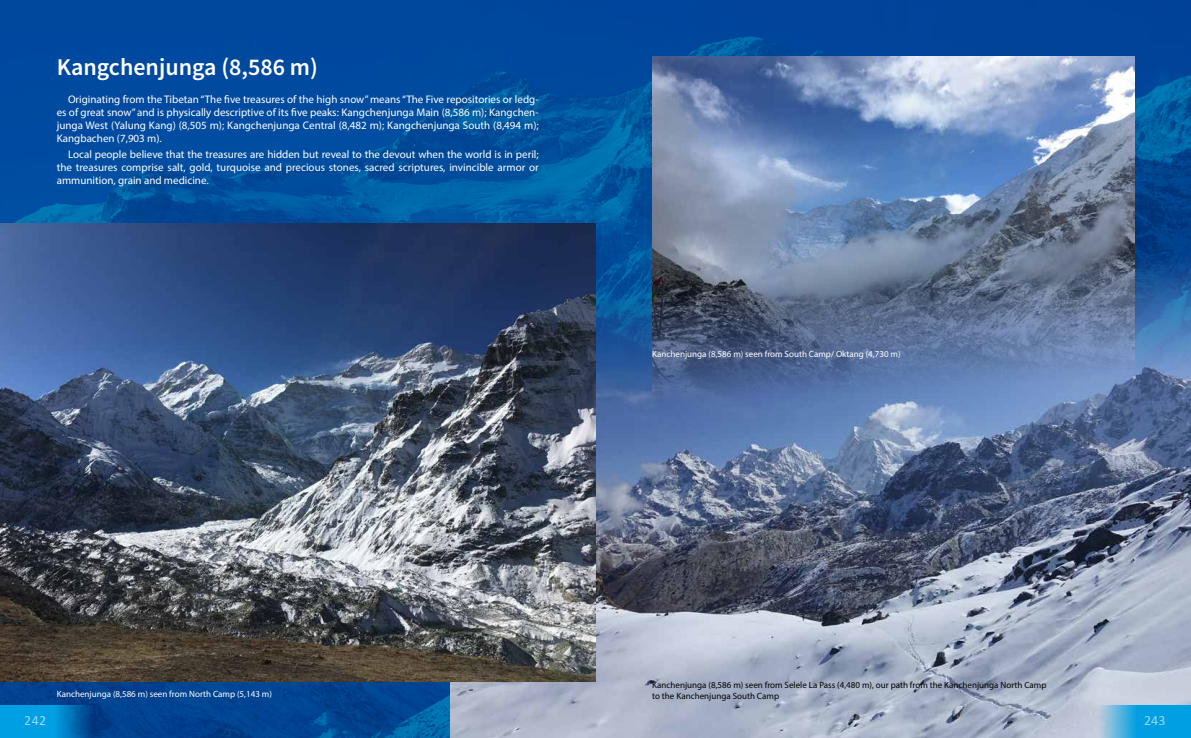
<style>
.page{position:relative;width:1191px;height:738px;background:#fff}
.page>*{position:absolute;margin:0;border:0;box-sizing:border-box;transform-origin:0 0}
.t1{font:600 24px "Source Sans Pro";color:#fff}
.t2{font:14px "Calibri";color:#fff}
.t3{font:11px/13px "Myriad Pro";color:#fff;text-align:justify}
.t4{font:9px/11px "Myriad Pro";color:#000}
.t5{font:9px "Myriad Pro";color:#fff}
</style>
<div class="page">
<img style="left:0;top:0;width:1191px;height:737px">
<img style="left:652px;top:57px;width:482px;height:191px">
<img style="left:451px;top:248px;width:740px;height:489px">
<img style="left:0;top:223px;width:595px;height:457px">
<svg style="left:1098px;top:704px;width:93px;height:33px;background:#2eaae1"></svg>
<svg style="left:0;top:704px;width:92px;height:33px;background:#0088cd"></svg>
<h1 class="t1" style="left:57px;top:51px;width:263px">Kangchenjunga (8,586 m)</h1>
<p class="t3" style="left:57px;top:93px;width:483px;text-indent:11px">Originating from the Tibetan “The five treasures of the high snow” means “The Five repositories or ledg&shy;es of great snow” and is physically descriptive of its five peaks: Kangchenjunga Main (8,586 m); Kangchen&shy;junga West (Yalung Kang) (8,505 m); Kangchenjunga Central (8,482 m); Kangchenjunga South (8,494 m); Kangbachen (7,903 m).</p>
<p class="t3" style="left:57px;top:148px;width:483px;text-indent:11px">Local people believe that the treasures are hidden but reveal to the devout when the world is in peril; the treasures comprise salt, gold, turquoise and precious stones, sacred scriptures, invincible armor or ammunition, grain and medicine.</p>
<p class="t5" style="left:652px;top:348px;width:250px">Kanchenjunga (8,586 m) seen from South Camp/ Oktang (4,730 m)</p>
<p class="t5" style="left:57px;top:687px;width:217px">Kanchenjunga (8,586 m) seen from North Camp (5,143 m)</p>
<p class="t4" style="left:652px;top:678px;width:396px">Kanchenjunga (8,586 m) seen from Selele La Pass (4,480 m), our path from the Kanchenjunga North Camp to the Kanchenjunga South Camp</p>
<p class="t2" style="left:25px;top:709px;width:23px">242</p>
<p class="t2" style="left:1144px;top:709px;width:23px">243</p>
</div>
